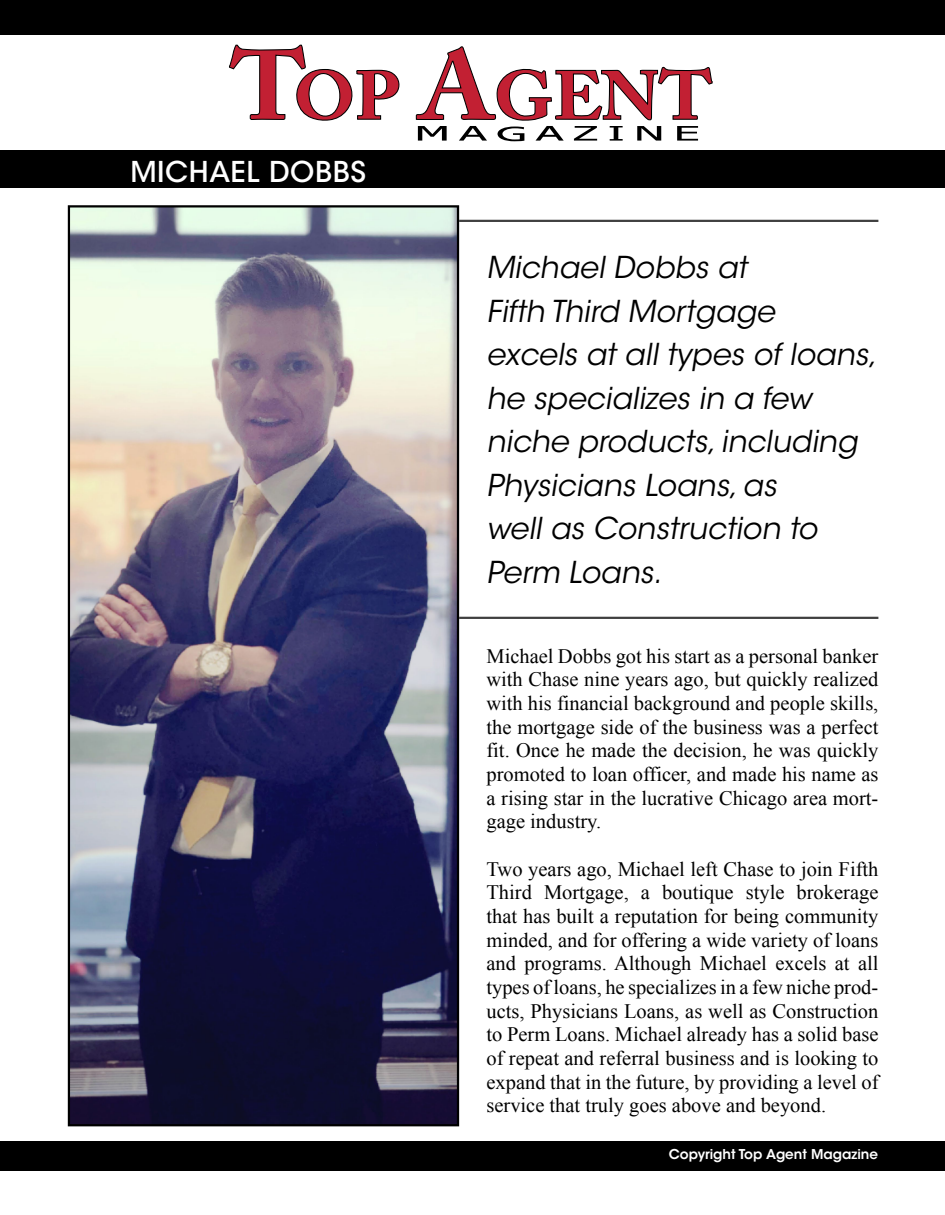
<style>
.page{position:relative;width:945px;height:1215px;background:#fff}
.page>*{position:absolute;margin:0;border:0;box-sizing:border-box;transform-origin:0 0}
.body{font:italic 30px/43.5px "ITC Avant Garde Std";color:#000}
.NAME{font:500 28.5px "ITC Avant Garde Std";letter-spacing:.02em;color:#fff}
.body_hypenate{font:20.55px/23.7px "Times New Roman";color:#000;text-align:justify}
.t1{font:600 13.5px "ITC Avant Garde Std";color:#fff}
</style>
<div class="page">
<svg style="left:229px;top:44px;width:171px;height:77px"></svg>
<svg style="left:415px;top:46px;width:298px;height:96px"></svg>
<div style="left:0;top:0;width:945px;height:35px;background:#000"></div>
<div style="left:0;top:1141px;width:945px;height:29px;background:#000"></div>
<div style="left:0;top:150px;width:945px;height:38px;background:#000"></div>
<img style="left:71px;top:208px;width:385px;height:915px">
<div style="left:68px;top:205px;width:391px;height:921px;border:2px solid #000"></div>
<hr style="left:459px;top:220px;width:419px;height:2px;background:#000">
<hr style="left:459px;top:617px;width:419px;height:2px;background:#000">
<p class="NAME" style="left:130px;top:154px;width:237px">MICHAEL DOBBS</p>
<p class="body" style="left:486px;top:246px;width:398px">Michael Dobbs at<br>Fifth Third Mortgage excels at all types of loans, he specializes in a few niche products,including<br>Physicians Loans,as<br>well as Construction to<br>Perm Loans.</p>
<p class="body_hypenate" style="left:486px;top:644px;width:394px">Michael Dobbs got his start as a personal banker with Chase nine years ago, but quickly realized with his financial background and people skills, the mortgage side of the business was a perfect fit. Once he made the decision, he was quickly promoted to loan officer, and made his name as a rising star in the lucrative Chicago area mort&shy;gage industry.</p>
<p class="body_hypenate" style="left:486px;top:857px;width:394px">Two years ago, Michael left Chase to join Fifth Third Mortgage, a boutique style brokerage that has built a reputation for being community minded, and for offering a wide variety of loans and programs. Although Michael excels at all types of loans, he specializes in a few niche prod&shy;ucts, Physicians Loans, as well as Construction to Perm Loans. Michael already has a solid base of repeat and referral business and is looking to expand that in the future, by providing a level of service that truly goes above and beyond.</p>
<p class="t1" style="left:669px;top:1146px;width:211px">Copyright Top Agent Magazine</p>
</div>
